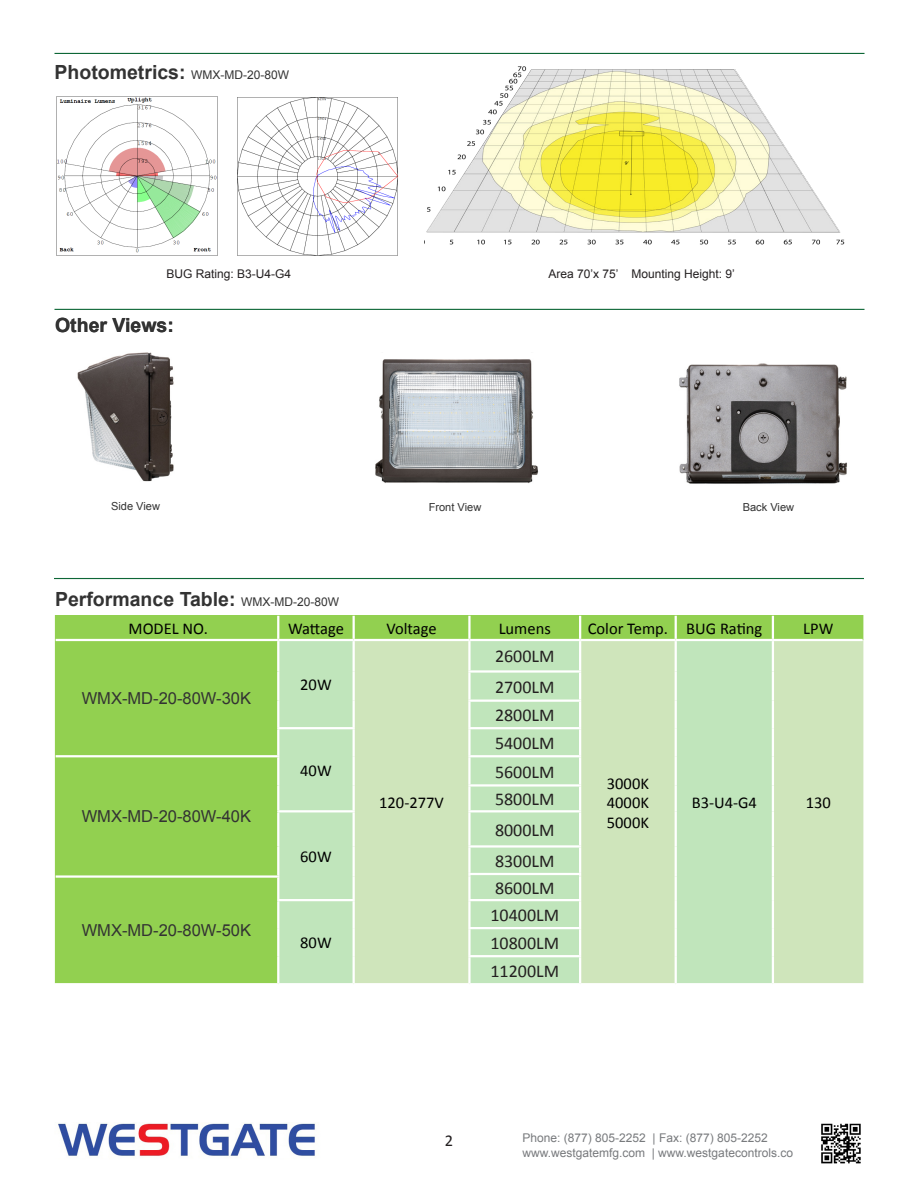
<style>
.page{position:relative;width:918px;height:1188px;background:#fff}
.page>*{position:absolute;margin:0;border:0;box-sizing:border-box;transform-origin:0 0}
.t1{font:700 19.5px "Arial";color:#333}
.t2{font:18px "Calibri";color:#231f20}
.t3{font:16.5px "Calibri";color:#000}
.t4{font:16.5px "Arial";color:#333}
.t5{font:16.5px "Calibri";color:#231f20}
.t6{font:12px "Arial";color:#787a7d}
.t7{font:12px "Arial";color:#231f20}
.t8{font:11.1px "Arial";color:#333}
.s1{font-weight:400;font-size:12px}
</style>
<div class="page">
<hr style="left:55px;top:53px;width:810px;height:1px;background:#0d6736">
<hr style="left:55px;top:309px;width:810px;height:1px;background:#0d6736">
<img style="left:58px;top:1123px;width:257px;height:34px">
<img style="left:821px;top:1123px;width:40px;height:41px">
<hr style="left:54px;top:578px;width:810px;height:1px;background:#0d6736">
<div style="left:55px;top:615px;width:808px;height:368px;background:#92d050"></div>
<div style="left:279px;top:641px;width:74px;height:342px;background:#c0e5bb"></div>
<svg style="left:355px;top:641px;width:508px;height:342px;background:#c9e5bb"></svg>
<hr style="left:277px;top:616px;width:2px;height:23px;background:#fff">
<hr style="left:353px;top:616px;width:2px;height:23px;background:#fff">
<hr style="left:468px;top:616px;width:3px;height:23px;background:#fff">
<hr style="left:579px;top:616px;width:2px;height:23px;background:#fff">
<hr style="left:675px;top:616px;width:2px;height:23px;background:#fff">
<hr style="left:772px;top:616px;width:2px;height:23px;background:#fff">
<hr style="left:277px;top:641px;width:2px;height:30px;background:#fff">
<hr style="left:353px;top:641px;width:2px;height:30px;background:#fff">
<hr style="left:468px;top:641px;width:3px;height:29px;background:#fff">
<hr style="left:579px;top:641px;width:2px;height:29px;background:#fff">
<hr style="left:675px;top:641px;width:2px;height:30px;background:#fff">
<hr style="left:772px;top:641px;width:2px;height:30px;background:#fff">
<hr style="left:277px;top:671px;width:2px;height:30px;background:#fff">
<hr style="left:353px;top:671px;width:2px;height:30px;background:#fff">
<hr style="left:468px;top:673px;width:3px;height:27px;background:#fff">
<hr style="left:579px;top:673px;width:2px;height:27px;background:#fff">
<hr style="left:675px;top:671px;width:2px;height:30px;background:#fff">
<hr style="left:772px;top:671px;width:2px;height:30px;background:#fff">
<hr style="left:277px;top:701px;width:2px;height:26px;background:#fff">
<hr style="left:353px;top:701px;width:2px;height:26px;background:#fff">
<hr style="left:468px;top:702px;width:3px;height:25px;background:#fff">
<hr style="left:579px;top:702px;width:2px;height:25px;background:#fff">
<hr style="left:675px;top:701px;width:2px;height:27px;background:#fff">
<hr style="left:772px;top:701px;width:2px;height:27px;background:#fff">
<hr style="left:277px;top:729px;width:2px;height:26px;background:#fff">
<hr style="left:353px;top:729px;width:2px;height:27px;background:#fff">
<hr style="left:468px;top:729px;width:3px;height:26px;background:#fff">
<hr style="left:579px;top:729px;width:2px;height:26px;background:#fff">
<hr style="left:675px;top:728px;width:2px;height:28px;background:#fff">
<hr style="left:772px;top:728px;width:2px;height:28px;background:#fff">
<hr style="left:277px;top:757px;width:2px;height:28px;background:#fff">
<hr style="left:353px;top:756px;width:2px;height:29px;background:#fff">
<hr style="left:468px;top:757px;width:3px;height:27px;background:#fff">
<hr style="left:579px;top:757px;width:2px;height:27px;background:#fff">
<hr style="left:675px;top:756px;width:2px;height:29px;background:#fff">
<hr style="left:772px;top:756px;width:2px;height:29px;background:#fff">
<hr style="left:277px;top:785px;width:2px;height:25px;background:#fff">
<hr style="left:353px;top:785px;width:2px;height:25px;background:#fff">
<hr style="left:468px;top:787px;width:3px;height:23px;background:#fff">
<hr style="left:579px;top:787px;width:2px;height:23px;background:#fff">
<hr style="left:675px;top:785px;width:2px;height:26px;background:#fff">
<hr style="left:772px;top:785px;width:2px;height:26px;background:#fff">
<hr style="left:277px;top:812px;width:2px;height:34px;background:#fff">
<hr style="left:353px;top:812px;width:2px;height:34px;background:#fff">
<hr style="left:468px;top:812px;width:3px;height:33px;background:#fff">
<hr style="left:579px;top:812px;width:2px;height:33px;background:#fff">
<hr style="left:675px;top:811px;width:2px;height:35px;background:#fff">
<hr style="left:772px;top:811px;width:2px;height:35px;background:#fff">
<hr style="left:277px;top:846px;width:2px;height:28px;background:#fff">
<hr style="left:353px;top:846px;width:2px;height:28px;background:#fff">
<hr style="left:468px;top:848px;width:3px;height:25px;background:#fff">
<hr style="left:579px;top:848px;width:2px;height:25px;background:#fff">
<hr style="left:675px;top:846px;width:2px;height:28px;background:#fff">
<hr style="left:772px;top:846px;width:2px;height:28px;background:#fff">
<hr style="left:277px;top:878px;width:2px;height:21px;background:#fff">
<hr style="left:353px;top:877px;width:2px;height:22px;background:#fff">
<hr style="left:468px;top:877px;width:3px;height:22px;background:#fff">
<hr style="left:579px;top:877px;width:2px;height:22px;background:#fff">
<hr style="left:675px;top:877px;width:2px;height:23px;background:#fff">
<hr style="left:772px;top:877px;width:2px;height:23px;background:#fff">
<hr style="left:277px;top:901px;width:2px;height:27px;background:#fff">
<hr style="left:353px;top:901px;width:2px;height:27px;background:#fff">
<hr style="left:468px;top:901px;width:3px;height:26px;background:#fff">
<hr style="left:579px;top:901px;width:2px;height:26px;background:#fff">
<hr style="left:675px;top:900px;width:2px;height:28px;background:#fff">
<hr style="left:772px;top:900px;width:2px;height:28px;background:#fff">
<hr style="left:277px;top:928px;width:2px;height:28px;background:#fff">
<hr style="left:353px;top:928px;width:2px;height:28px;background:#fff">
<hr style="left:468px;top:929px;width:3px;height:26px;background:#fff">
<hr style="left:579px;top:929px;width:2px;height:26px;background:#fff">
<hr style="left:675px;top:928px;width:2px;height:28px;background:#fff">
<hr style="left:772px;top:928px;width:2px;height:28px;background:#fff">
<hr style="left:277px;top:956px;width:2px;height:27px;background:#fff">
<hr style="left:353px;top:956px;width:2px;height:27px;background:#fff">
<hr style="left:468px;top:957px;width:3px;height:26px;background:#fff">
<hr style="left:579px;top:957px;width:2px;height:26px;background:#fff">
<hr style="left:675px;top:956px;width:2px;height:27px;background:#fff">
<hr style="left:772px;top:956px;width:2px;height:27px;background:#fff">
<hr style="left:56px;top:639px;width:222px;height:2px;background:#fff">
<hr style="left:278px;top:639px;width:76px;height:2px;background:#fff">
<hr style="left:354px;top:639px;width:115px;height:2px;background:#fff">
<hr style="left:469px;top:639px;width:111px;height:2px;background:#fff">
<hr style="left:580px;top:639px;width:96px;height:2px;background:#fff">
<hr style="left:676px;top:639px;width:97px;height:2px;background:#fff">
<hr style="left:773px;top:639px;width:90px;height:2px;background:#fff">
<hr style="left:468px;top:670px;width:113px;height:3px;background:#fff">
<hr style="left:468px;top:700px;width:113px;height:2px;background:#fff">
<hr style="left:277px;top:727px;width:78px;height:2px;background:#fff">
<hr style="left:468px;top:727px;width:113px;height:2px;background:#fff">
<hr style="left:56px;top:755px;width:223px;height:2px;background:#fff">
<hr style="left:468px;top:755px;width:113px;height:2px;background:#fff">
<hr style="left:468px;top:784px;width:113px;height:3px;background:#fff">
<hr style="left:277px;top:810px;width:78px;height:2px;background:#fff">
<hr style="left:468px;top:810px;width:113px;height:2px;background:#fff">
<hr style="left:468px;top:845px;width:113px;height:3px;background:#fff">
<hr style="left:468px;top:873px;width:113px;height:2px;background:#fff">
<hr style="left:56px;top:875px;width:223px;height:3px;background:#fff">
<hr style="left:277px;top:899px;width:78px;height:2px;background:#fff">
<hr style="left:468px;top:899px;width:113px;height:2px;background:#fff">
<hr style="left:468px;top:927px;width:113px;height:2px;background:#fff">
<hr style="left:468px;top:955px;width:113px;height:2px;background:#fff">
<img style="left:375px;top:359px;width:164px;height:124px">
<img style="left:679px;top:363px;width:168px;height:121px">
<img style="left:77px;top:352px;width:97px;height:130px">
<div style="left:63px;top:471px;width:55px;height:17px;background:#fff"></div>
<img style="left:426px;top:66px;width:419px;height:179px">
<img style="left:237px;top:97px;width:161px;height:159px">
<img style="left:56px;top:96px;width:162px;height:160px">
<p class="t1" style="left:55px;top:60px;width:236px">Photometrics: <span class="s1">WMX-MD-20-80W</span></p>
<p class="t7" style="left:167px;top:266px;width:126px">BUG Rating: B3-U4-G4</p>
<p class="t7" style="left:548px;top:266px;width:188px">Area 70’x 75’ Mounting Height: 9’</p>
<p class="t1" style="left:55px;top:312px;width:120px">Other Views:</p>
<p class="t8" style="left:111px;top:499px;width:51px">Side View</p>
<p class="t8" style="left:429px;top:500px;width:54px">Front View</p>
<p class="t8" style="left:743px;top:500px;width:53px">Back View</p>
<p class="t1" style="left:55px;top:586px;width:286px">Performance Table: <span class="s1">WMX-MD-20-80W</span></p>
<p class="t3" style="left:129px;top:618px;width:81px">MODEL NO.</p>
<p class="t3" style="left:288px;top:618px;width:57px">Wattage</p>
<p class="t3" style="left:386px;top:618px;width:52px">Voltage</p>
<p class="t3" style="left:499px;top:618px;width:54px">Lumens</p>
<p class="t3" style="left:588px;top:618px;width:82px">Color Temp.</p>
<p class="t3" style="left:686px;top:618px;width:78px">BUG Rating</p>
<p class="t3" style="left:803px;top:618px;width:32px">LPW</p>
<p class="t4" style="left:82px;top:688px;width:171px">WMX-MD-20-80W-30K</p>
<p class="t4" style="left:82px;top:806px;width:171px">WMX-MD-20-80W-40K</p>
<p class="t4" style="left:82px;top:920px;width:171px">WMX-MD-20-80W-50K</p>
<p class="t3" style="left:300px;top:674px;width:33px">20W</p>
<p class="t3" style="left:300px;top:760px;width:33px">40W</p>
<p class="t3" style="left:300px;top:846px;width:33px">60W</p>
<p class="t3" style="left:300px;top:932px;width:33px">80W</p>
<p class="t3" style="left:379px;top:792px;width:66px">120-277V</p>
<p class="t2" style="left:495px;top:645px;width:61px">2600LM</p>
<p class="t2" style="left:495px;top:675px;width:61px">2700LM</p>
<p class="t2" style="left:495px;top:704px;width:61px">2800LM</p>
<p class="t2" style="left:495px;top:732px;width:61px">5400LM</p>
<p class="t2" style="left:495px;top:760px;width:61px">5600LM</p>
<p class="t2" style="left:495px;top:788px;width:61px">5800LM</p>
<p class="t2" style="left:495px;top:818px;width:61px">8000LM</p>
<p class="t2" style="left:495px;top:850px;width:61px">8300LM</p>
<p class="t2" style="left:495px;top:876px;width:61px">8600LM</p>
<p class="t2" style="left:491px;top:904px;width:70px">10400LM</p>
<p class="t2" style="left:491px;top:932px;width:70px">10800LM</p>
<p class="t2" style="left:491px;top:960px;width:70px">11200LM</p>
<p class="t3" style="left:607px;top:773px;width:44px">3000K</p>
<p class="t3" style="left:607px;top:792px;width:44px">4000K</p>
<p class="t3" style="left:607px;top:812px;width:44px">5000K</p>
<p class="t3" style="left:692px;top:792px;width:67px">B3-U4-G4</p>
<p class="t3" style="left:806px;top:792px;width:27px">130</p>
<p class="t5" style="left:445px;top:1130px;width:10px">2</p>
<p class="t6" style="left:522px;top:1130px;width:247px">Phone: (877) 805-2252 | Fax: (877) 805-2252</p>
<p class="t6" style="left:522px;top:1145px;width:272px">www.westgatemfg.com | www.westgatecontrols.co</p>
</div>
